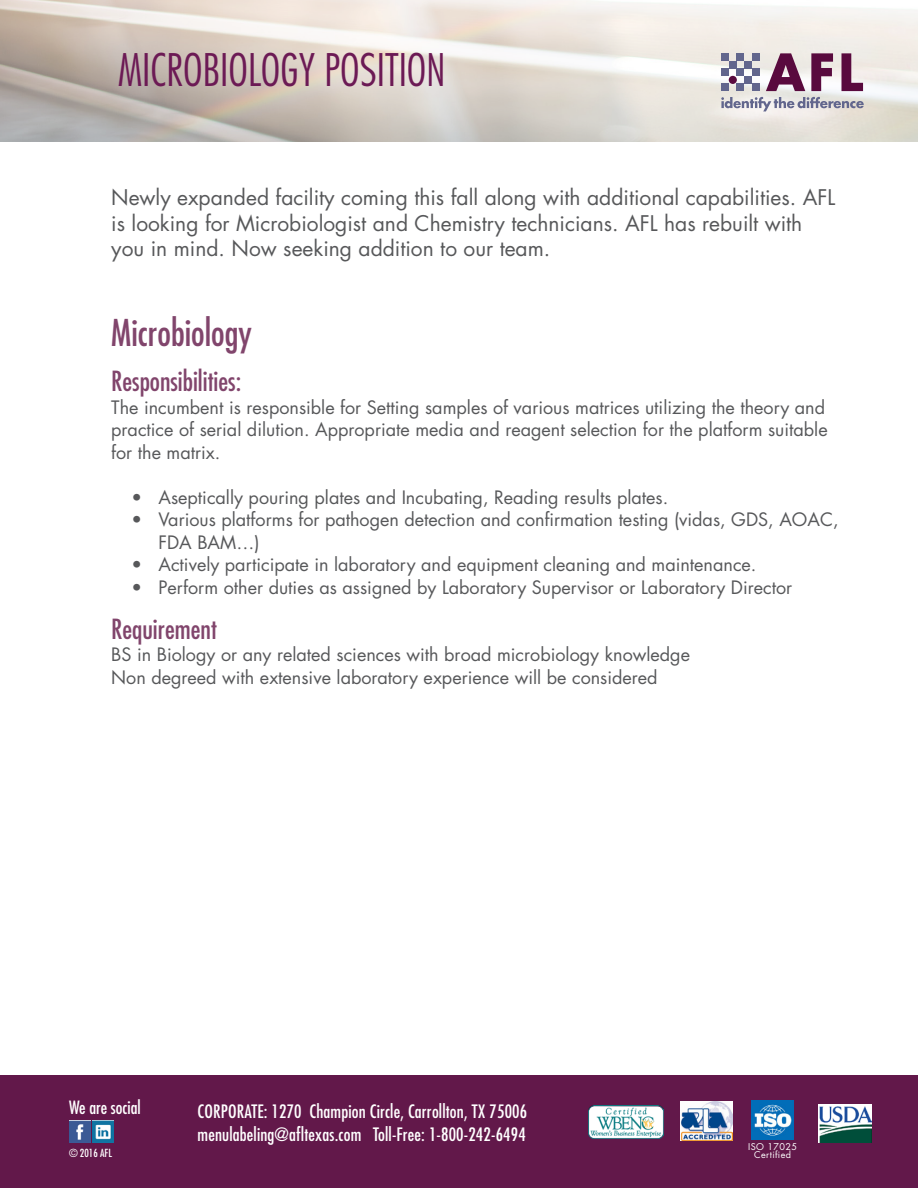
<style>
.page{position:relative;width:918px;height:1188px;background:#fff}
.page>*{position:absolute;margin:0;border:0;box-sizing:border-box;transform-origin:0 0}
.t1{font:300 condensed 43.65px "Futura";color:#6c1a55}
.t2{font:condensed 36px "Futura";color:#81456c}
.t3{font:condensed 27px "Futura";color:#81456c}
.t4{font:21px/25.5px "Futura";color:#57585a}
.t5{font:18px/22.5px "Futura";color:#57585a}
.t6{font:condensed 18px "Futura";letter-spacing:.01em;color:#fff}
.t7{font:condensed 17.85px "Futura";color:#fff}
.t8{font:condensed 10.95px "Futura";color:#fff}
.t9{font:9.15px "Futura";letter-spacing:.04em;color:#fff}
</style>
<div class="page">
<div style="left:0;top:1075px;width:918px;height:113px;background:#62184a"></div>
<img style="left:69px;top:1121px;width:21px;height:22px">
<img style="left:92px;top:1121px;width:22px;height:22px">
<img style="left:680px;top:1102px;width:53px;height:39px">
<img style="left:751px;top:1100px;width:42px;height:39px">
<img style="left:588px;top:1106px;width:76px;height:33px">
<svg style="left:818px;top:1105px;width:54px;height:38px"></svg>
<img style="left:819px;top:1106px;width:52px;height:36px">
<img style="left:0;top:0;width:918px;height:141px">
<div style="left:721px;top:53px;width:8px;height:8px;background:#62668d"></div>
<div style="left:729px;top:61px;width:8px;height:7px;background:#62668d"></div>
<div style="left:737px;top:53px;width:7px;height:8px;background:#62668d"></div>
<div style="left:744px;top:61px;width:8px;height:7px;background:#62668d"></div>
<div style="left:752px;top:53px;width:7px;height:8px;background:#62668d"></div>
<div style="left:752px;top:68px;width:7px;height:8px;background:#62668d"></div>
<div style="left:737px;top:68px;width:7px;height:8px;background:#62668d"></div>
<div style="left:721px;top:68px;width:8px;height:8px;background:#62668d"></div>
<div style="left:752px;top:84px;width:7px;height:7px;background:#62668d"></div>
<div style="left:744px;top:76px;width:8px;height:8px;background:#62668d"></div>
<div style="left:721px;top:84px;width:8px;height:7px;background:#62668d"></div>
<div style="left:737px;top:84px;width:7px;height:7px;background:#62668d"></div>
<div style="left:729px;top:76px;width:8px;height:8px;background:#590a3e;border-radius:50%"></div>
<svg style="left:766px;top:53px;width:39px;height:38px"></svg>
<svg style="left:811px;top:53px;width:22px;height:38px"></svg>
<svg style="left:841px;top:53px;width:22px;height:38px"></svg>
<svg style="left:721px;top:97px;width:143px;height:14px;background:#bcbbc5"></svg>
<p class="t1" style="left:118px;top:42px;width:329px">MICROBIOLOGY POSITION</p>
<p class="t4" style="left:111px;top:185px;width:726px">Newly expanded facility coming this fall along with additional capabilities. AFL is looking for Microbiologist and Chemistry technicians. AFL has rebuilt with you in mind. Now seeking addition to our team.</p>
<p class="t2" style="left:111px;top:310px;width:142px">Microbiology</p>
<p class="t3" style="left:111px;top:364px;width:132px">Responsibilities:</p>
<p class="t5" style="left:111px;top:396px;width:718px">The incumbent is responsible for Setting samples of various matrices utilizing the theory and practice of serial dilution. Appropriate media and reagent selection for the platform suitable for the matrix.</p>
<p class="t5" style="left:131px;top:486px;width:538px">• Aseptically pouring plates and Incubating, Reading results plates.</p>
<p class="t5" style="left:158px;top:508px;width:682px;text-indent:-27px">• Various platforms for pathogen detection and confirmation testing (vidas, GDS, AOAC,<br>FDA BAM…)</p>
<p class="t5" style="left:131px;top:553px;width:627px">• Actively participate in laboratory and equipment cleaning and maintenance.</p>
<p class="t5" style="left:131px;top:576px;width:662px">• Perform other duties as assigned by Laboratory Supervisor or Laboratory Director</p>
<p class="t3" style="left:111px;top:612px;width:107px">Requirement</p>
<p class="t5" style="left:111px;top:643px;width:580px">BS in Biology or any related sciences with broad microbiology knowledge</p>
<p class="t5" style="left:111px;top:666px;width:548px">Non degreed with extensive laboratory experience will be considered</p>
<p class="t7" style="left:69px;top:1096px;width:73px">We are social</p>
<p class="t8" style="left:69px;top:1146px;width:44px">© 2016 AFL</p>
<p class="t6" style="left:198px;top:1100px;width:331px">CORPORATE: 1270 Champion Circle, Carrollton, TX 75006</p>
<p class="t6" style="left:198px;top:1123px;width:330px">menulabeling@afltexas.com Toll-Free: 1-800-242-6494</p>
<p class="t9" style="left:748px;top:1140px;width:50px">ISO 17025</p>
<p class="t9" style="left:754px;top:1148px;width:38px">Certified</p>
</div>
